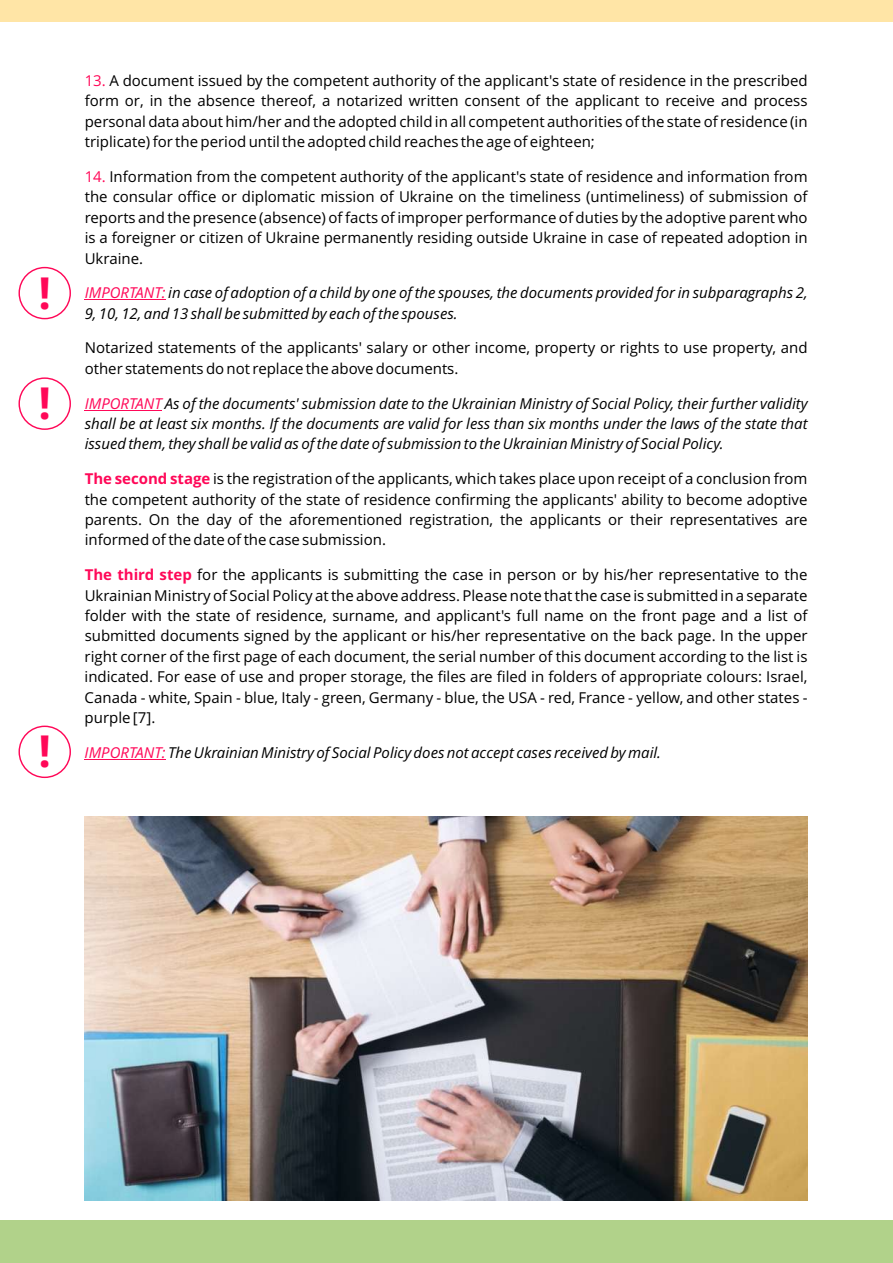
<style>
.page{position:relative;width:893px;height:1263px;background:#fff}
.page>*{position:absolute;margin:0;border:0;box-sizing:border-box;transform-origin:0 0}
.t1{font:700 44.1px "Open Sans";color:#ff0858}
.t2{font:15px/20.4px "Open Sans";color:#000;text-align:justify}
.t3{font:italic 15px/20.4px "Open Sans";color:#000}
.s1{color:#ff0858}
.s2{font-weight:700;color:#ff0858}
</style>
<div class="page">
<div style="left:0;top:1220px;width:893px;height:43px;background:#b1d28a"></div>
<div style="left:0;top:0;width:893px;height:21px;background:#ffe5a6"></div>
<hr style="left:85px;top:300px;width:77px;height:1px;background:#ff0858">
<hr style="left:85px;top:410px;width:77px;height:1px;background:#ff0858">
<hr style="left:85px;top:759px;width:77px;height:1px;background:#ff0858">
<div style="left:19px;top:726px;width:52px;height:52px;border:1px solid #ff0858;border-radius:50%"></div>
<div style="left:19px;top:377px;width:52px;height:53px;border:1px solid #ff0858;border-radius:50%"></div>
<div style="left:19px;top:267px;width:52px;height:52px;border:1px solid #ff0858;border-radius:50%"></div>
<img style="left:85px;top:816px;width:723px;height:384px">
<h1 class="t1" style="left:38px;top:275px;width:14px">!</h1>
<h1 class="t1" style="left:38px;top:385px;width:14px">!</h1>
<h1 class="t1" style="left:38px;top:733px;width:14px">!</h1>
<p class="t2" style="left:85px;top:72px;width:724px"><span class="s1">13.</span> A document issued by the competent authority of the applicant's state of residence in the prescribed form or, in the absence thereof, a notarized written consent of the applicant to receive and process personal data about him/her and the adopted child in all competent authorities of the state of residence (in triplicate) for the period until the adopted child reaches the age of eighteen;</p>
<p class="t2" style="left:85px;top:168px;width:724px"><span class="s1">14.</span> Information from the competent authority of the applicant's state of residence and information from the consular office or diplomatic mission of Ukraine on the timeliness (untimeliness) of submission of reports and the presence (absence) of facts of improper performance of duties by the adoptive parent who is a foreigner or citizen of Ukraine permanently residing outside Ukraine in case of repeated adoption in Ukraine.</p>
<p class="t3" style="left:85px;top:284px;width:724px"><span class="s1">IMPORTANT:</span> in case of adoption of a child by one of the spouses, the documents provided for in subparagraphs 2,<br>9, 10, 12, and 13 shall be submitted by each of the spouses.</p>
<p class="t2" style="left:85px;top:339px;width:724px">Notarized statements of the applicants' salary or other income, property or rights to use property, and other statements do not replace the above documents.</p>
<p class="t3" style="left:85px;top:394px;width:724px;text-align:justify"><span class="s1">IMPORTANT</span> As of the documents' submission date to the Ukrainian Ministry of Social Policy, their further validity shall be at least six months. If the documents are valid for less than six months under the laws of the state that issued them, they shall be valid as of the date of submission to the Ukrainian Ministry of Social Policy.</p>
<p class="t2" style="left:85px;top:470px;width:724px"><span class="s2">The second stage</span> is the registration of the applicants, which takes place upon receipt of a conclusion from the competent authority of the state of residence confirming the applicants' ability to become adoptive parents. On the day of the aforementioned registration, the applicants or their representatives are informed of the date of the case submission.</p>
<p class="t2" style="left:85px;top:566px;width:724px"><span class="s2">The third step</span> for the applicants is submitting the case in person or by his/her representative to the Ukrainian Ministry of Social Policy at the above address. Please note that the case is submitted in a separate folder with the state of residence, surname, and applicant's full name on the front page and a list of submitted documents signed by the applicant or his/her representative on the back page. In the upper right corner of the first page of each document, the serial number of this document according to the list is indicated. For ease of use and proper storage, the files are filed in folders of appropriate colours: Israel, Canada - white, Spain - blue, Italy - green, Germany - blue, the USA - red, France - yellow, and other states - purple [7].</p>
<p class="t3" style="left:85px;top:744px;width:578px"><span class="s1">IMPORTANT:</span> The Ukrainian Ministry of Social Policy does not accept cases received by mail.</p>
</div>
